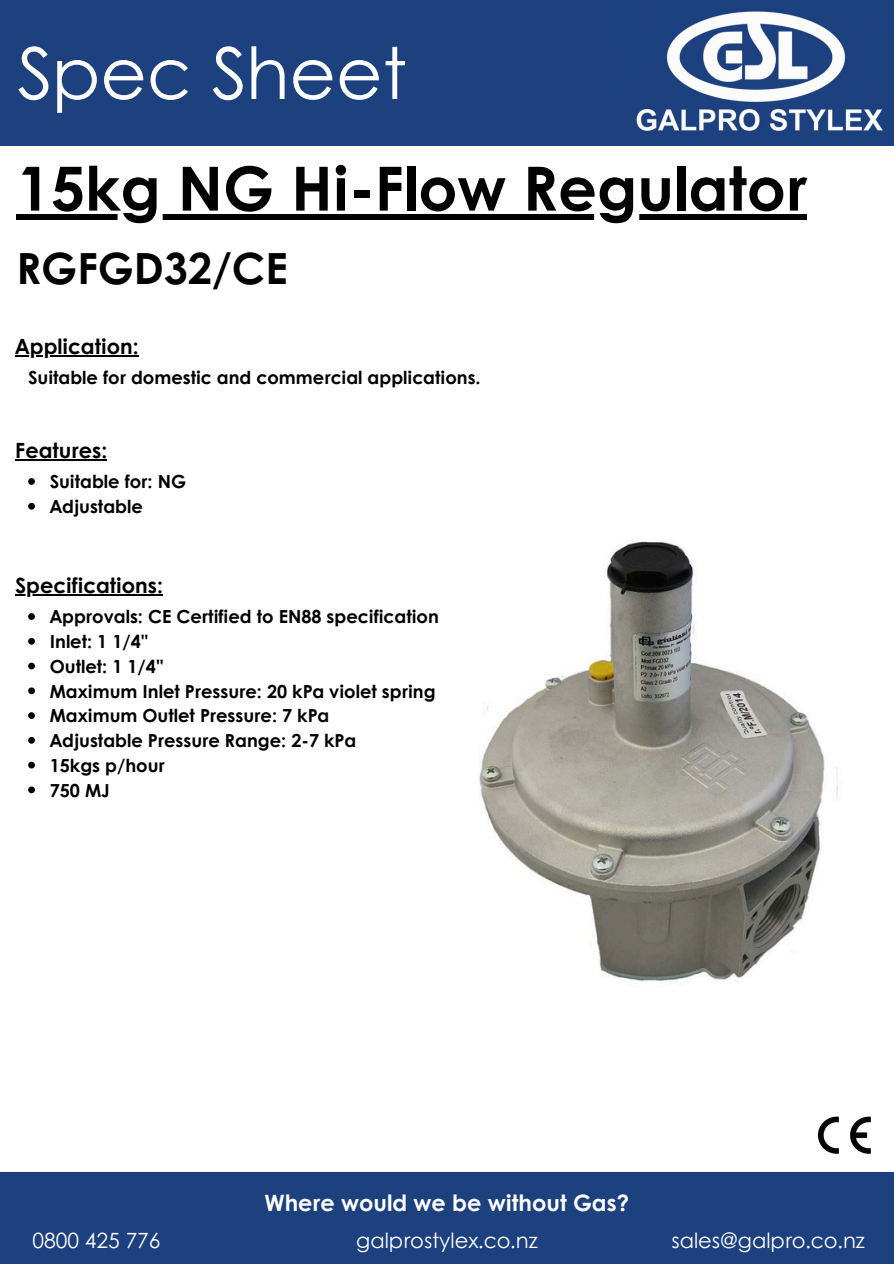
<style>
.page{position:relative;width:894px;height:1264px;background:#fff}
.page>*{position:absolute;margin:0;border:0;box-sizing:border-box;transform-origin:0 0}
.t1{font:71.4px "Century Gothic";color:#fff}
.t2{font:700 60.9px "Century Gothic";color:#000}
.t3{font:700 42.9px "Century Gothic";color:#000}
.t4{font:700 22.5px "Century Gothic";color:#fff}
.t5{font:21px "Century Gothic";color:#fff}
.t6{font:700 21px "Century Gothic";color:#000}
.t7{font:700 18px "Century Gothic";color:#000}
</style>
<div class="page">
<div style="left:0;top:0;width:893px;height:145px;background:#1d417f"></div>
<div style="left:0;top:1172px;width:893px;height:91px;background:#1d417f"></div>
<img style="left:636px;top:11px;width:247px;height:120px">
<img style="left:817px;top:1116px;width:54px;height:38px">
<img style="left:479px;top:541px;width:359px;height:441px">
<svg style="left:28px;top:613px;width:7px;height:7px"></svg>
<svg style="left:28px;top:638px;width:7px;height:6px"></svg>
<svg style="left:28px;top:662px;width:7px;height:7px"></svg>
<svg style="left:28px;top:687px;width:7px;height:7px"></svg>
<svg style="left:28px;top:712px;width:7px;height:7px"></svg>
<svg style="left:28px;top:737px;width:7px;height:6px"></svg>
<svg style="left:28px;top:761px;width:7px;height:7px"></svg>
<svg style="left:28px;top:786px;width:7px;height:7px"></svg>
<div style="left:17px;top:214px;width:790px;height:5px;background:#000"></div>
<hr style="left:15px;top:594px;width:148px;height:1px;background:#000">
<hr style="left:15px;top:355px;width:123px;height:1px;background:#000">
<hr style="left:15px;top:459px;width:92px;height:1px;background:#000">
<svg style="left:28px;top:478px;width:7px;height:7px"></svg>
<svg style="left:28px;top:503px;width:7px;height:6px"></svg>
<p class="t1" style="left:17px;top:19px;width:391px">Spec Sheet</p>
<p class="t2" style="left:17px;top:142px;width:791px">15kg NG Hi-Flow Regulator</p>
<p class="t3" style="left:17px;top:236px;width:272px">RGFGD32/CE</p>
<p class="t6" style="left:15px;top:330px;width:125px">Application:</p>
<h5 class="t7" style="left:28px;top:364px;width:454px">Suitable for domestic and commercial applications.</h5>
<h4 class="t6" style="left:15px;top:435px;width:93px">Features:</h4>
<h5 class="t7" style="left:50px;top:468px;width:138px">Suitable for: NG</h5>
<h5 class="t7" style="left:50px;top:493px;width:95px">Adjustable</h5>
<p class="t6" style="left:15px;top:570px;width:149px">Specifications:</p>
<h3 class="t7" style="left:50px;top:603px;width:390px">Approvals: CE Certified to EN88 specification</h3>
<h4 class="t7" style="left:50px;top:628px;width:100px">Inlet: 1 1/4"</h4>
<p class="t7" style="left:50px;top:652px;width:115px">Outlet: 1 1/4"</p>
<h4 class="t7" style="left:50px;top:677px;width:387px">Maximum Inlet Pressure: 20 kPa violet spring</h4>
<p class="t7" style="left:50px;top:702px;width:281px">Maximum Outlet Pressure: 7 kPa</p>
<p class="t7" style="left:50px;top:727px;width:308px">Adjustable Pressure Range: 2-7 kPa</p>
<p class="t7" style="left:50px;top:751px;width:116px">15kgs p/hour</p>
<h4 class="t7" style="left:50px;top:776px;width:62px">750 MJ</h4>
<p class="t4" style="left:264px;top:1185px;width:366px">Where would we be without Gas?</p>
<p class="t5" style="left:33px;top:1224px;width:129px">0800 425 776</p>
<p class="t5" style="left:356px;top:1224px;width:183px">galprostylex.co.nz</p>
<p class="t5" style="left:671px;top:1224px;width:195px">sales@galpro.co.nz</p>
</div>
